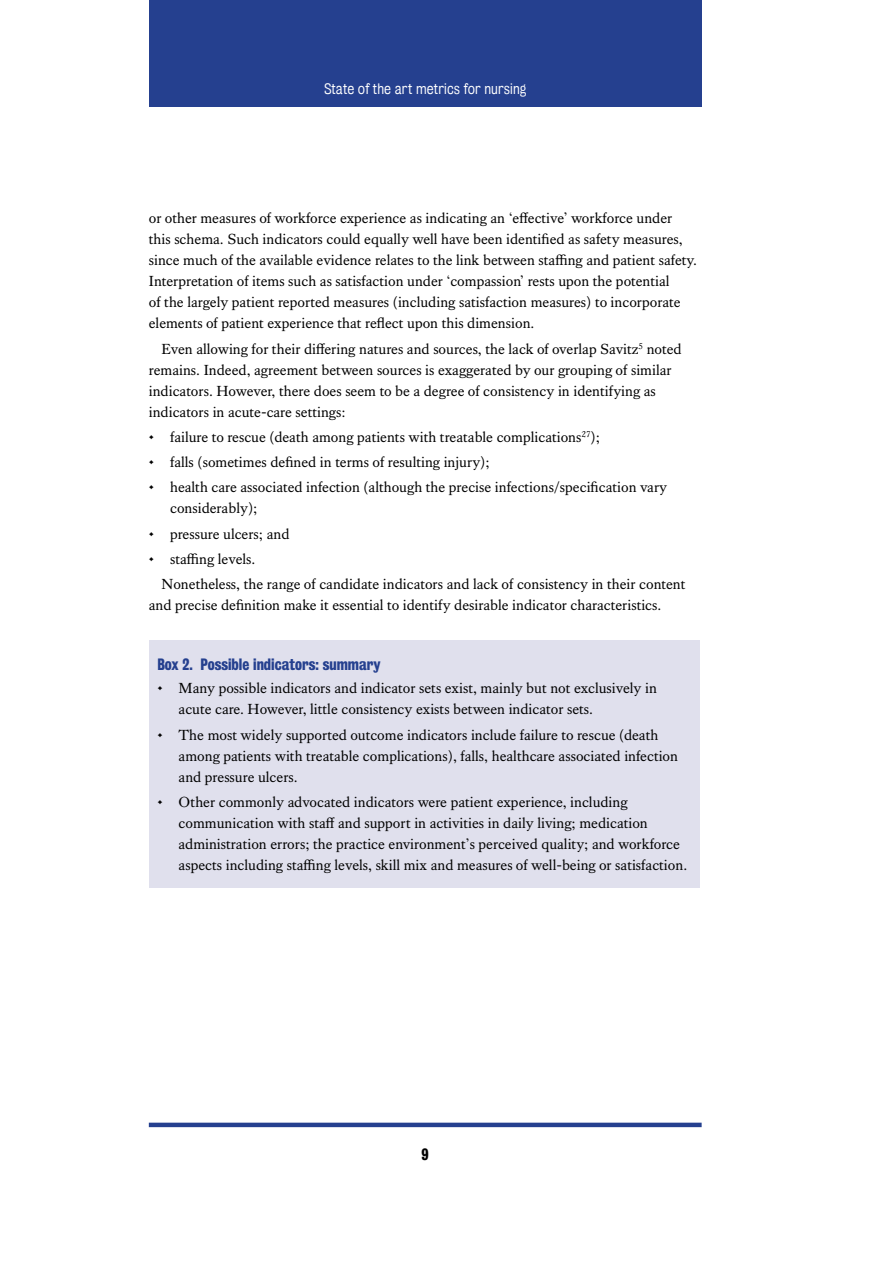
<style>
.page{position:relative;width:893px;height:1263px;background:#fff}
.page>*{position:absolute;margin:0;border:0;box-sizing:border-box;transform-origin:0 0}
.t1{font:15px/21px "Kings Caslon Text";color:#000}
.t2{font:15px "Kings Bureau Grot Three Seven";color:#25408f}
.t3{font:15px "Kings Bureau Grot Three Seven";color:#000}
.t4{font:13.8px "Kings Bureau Grot Five One";letter-spacing:.01em;color:#fff}
</style>
<div class="page">
<div style="left:149px;top:0;width:553px;height:106px;background:#25408f"></div>
<hr style="left:149px;top:1123px;width:553px;height:4px;background:#25408f">
<div style="left:149px;top:640px;width:550px;height:248px;background:#e0e0ed"></div>
<p class="t4" style="left:324px;top:81px;width:204px">State of the art metrics for nursing</p>
<p class="t1" style="left:149px;top:208px;width:550px">or other measures of workforce experience as indicating an ‘effective’ workforce under this schema. Such indicators could equally well have been identified as safety measures, since much of the available evidence relates to the link between staffing and patient safety.<br>Interpretation of items such as satisfaction under ‘compassion’ rests upon the potential<br>of the largely patient reported measures (including satisfaction measures) to incorporate elements of patient experience that reflect upon this dimension.</p>
<p class="t1" style="left:149px;top:338px;width:534px;text-indent:13px">Even allowing for their differing natures and sources, the lack of overlap Savitz<sup>5</sup> noted remains. Indeed, agreement between sources is exaggerated by our grouping of similar indicators. However, there does seem to be a degree of consistency in identifying as indicators in acute-care settings:</p>
<p class="t1" style="left:149px;top:426px;width:453px">• failure to rescue (death among patients with treatable complications<sup>27</sup>);</p>
<p class="t1" style="left:149px;top:452px;width:342px">• falls (sometimes defined in terms of resulting injury);</p>
<p class="t1" style="left:170px;top:477px;width:499px;text-indent:-21px">• health care associated infection (although the precise infections/specification vary considerably);</p>
<p class="t1" style="left:149px;top:523px;width:142px">• pressure ulcers; and</p>
<p class="t1" style="left:162px;top:546px;width:525px;line-height:25.2px;text-indent:-13px">• staffing levels.<br>Nonetheless, the range of candidate indicators and lack of consistency in their content</p>
<p class="t1" style="left:149px;top:594px;width:514px">and precise definition make it essential to identify desirable indicator characteristics.</p>
<p class="t2" style="left:157px;top:656px;width:225px">Box 2. Possible indicators: summary</p>
<p class="t1" style="left:179px;top:678px;width:480px;text-indent:-21px">• Many possible indicators and indicator sets exist, mainly but not exclusively in acute care. However, little consistency exists between indicator sets.</p>
<p class="t1" style="left:179px;top:724px;width:501px;text-indent:-21px">• The most widely supported outcome indicators include failure to rescue (death among patients with treatable complications), falls, healthcare associated infection and pressure ulcers.</p>
<p class="t1" style="left:179px;top:791px;width:510px;text-indent:-21px">• Other commonly advocated indicators were patient experience, including communication with staff and support in activities in daily living; medication administration errors; the practice environment’s perceived quality; and workforce aspects including staffing levels, skill mix and measures of well-being or satisfaction.</p>
<p class="t3" style="left:422px;top:1146px;width:9px">9</p>
</div>
